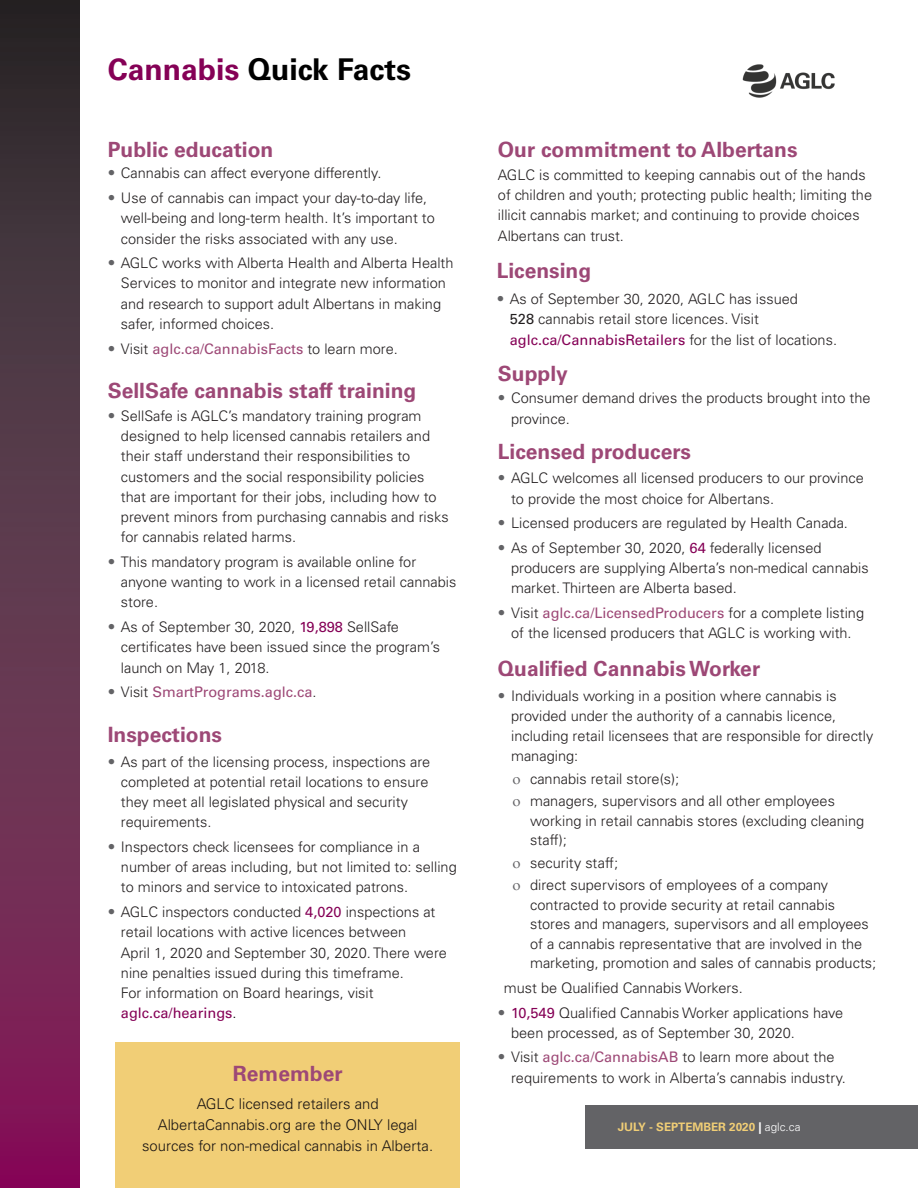
<style>
.page{position:relative;width:918px;height:1188px;background:#fff}
.page>*{position:absolute;margin:0;border:0;box-sizing:border-box;transform-origin:0 0}
.t1{font:700 30px "Univers LT Std";color:#000}
.t2{font:700 21px "Univers LT Std";color:#9d4876}
.t3{font:300 14.85px/21px "Univers LT Std";color:#1b1513;text-align:center}
.t4{font:300 14.55px/20.2px "Univers LT Std";color:#231f20}
.t5{font:14.55px "Univers LT Std";color:#9d4876}
.t6{font:700 11.7px "Univers LT Std";color:#f1ce76}
.s1{color:#850156}
.s2{font-size:15px;color:#636366}
.s3{font-weight:300;font-size:15px;color:#636366}
.s4{font-weight:300;color:#231f20}
.s5{font-weight:400}
.s6{font-weight:400;color:#850156}
.s7{font-weight:400;color:#9d4876}
.s8{color:#000}
.s9{color:#fff}
.s10{font-weight:300;color:#fff}
</style>
<div class="page">
<div style="left:115px;top:1042px;width:345px;height:146px;background:#f1ce76"></div>
<svg style="left:0;top:0;width:79px;height:1188px;background:#5c2e49"></svg>
<img style="left:742px;top:64px;width:93px;height:34px">
<div style="left:586px;top:1105px;width:332px;height:44px;background:#636366"></div>
<p class="t1" style="left:108px;top:52px;width:305px"><span class="s1">Cannabis</span> Quick Facts</p>
<p class="t2" style="left:498px;top:137px;width:301px">Our commitment to Albertans</p>
<p class="t4" style="left:498px;top:165px;width:376px">AGLC is committed to keeping cannabis out of the hands of children and youth; protecting public health; limiting the illicit cannabis market; and continuing to provide choices Albertans can trust.</p>
<p class="t2" style="left:108px;top:137px;width:167px">Public education</p>
<p class="t4" style="left:108px;top:163px;width:275px"><span class="s2">•</span> Cannabis can affect everyone differently.</p>
<p class="t4" style="left:121px;top:188px;width:315px;text-indent:-13px"><span class="s2">•</span> Use of cannabis can impact your day-to-day life, well-being and long-term health. It’s important to consider the risks associated with any use.</p>
<p class="t4" style="left:121px;top:253px;width:334px;text-indent:-13px"><span class="s2">•</span> AGLC works with Alberta Health and Alberta Health Services to monitor and integrate new information and research to support adult Albertans in making safer, informed choices.</p>
<p class="t5" style="left:108px;top:340px;width:292px"><span class="s3">•</span> <span class="s4">Visit</span> aglc.ca/CannabisFacts <span class="s4">to learn more.</span></p>
<p class="t2" style="left:497px;top:259px;width:96px">Licensing</p>
<p class="t4" style="left:510px;top:289px;width:329px;text-indent:-13px"><span class="s2">•</span> As of September 30, 2020, AGLC has issued<br><span class="s5">528</span> cannabis retail store licences. Visit <span class="s6">aglc.ca/CannabisRetailers</span> for the list of locations.</p>
<p class="t2" style="left:498px;top:361px;width:72px">Supply</p>
<p class="t4" style="left:511px;top:388px;width:361px;text-indent:-13px"><span class="s2">•</span> Consumer demand drives the products brought into the province.</p>
<p class="t2" style="left:108px;top:378px;width:310px">SellSafe cannabis staff training</p>
<p class="t4" style="left:121px;top:406px;width:329px;text-indent:-13px"><span class="s2">•</span> SellSafe is AGLC’s mandatory training program designed to help licensed cannabis retailers and their staff understand their responsibilities to customers and the social responsibility policies that are important for their jobs, including how to prevent minors from purchasing cannabis and risks for cannabis related harms.</p>
<p class="t4" style="left:121px;top:552px;width:337px;text-indent:-13px"><span class="s2">•</span> This mandatory program is available online for anyone wanting to work in a licensed retail cannabis store.</p>
<p class="t4" style="left:121px;top:617px;width:321px;text-indent:-13px"><span class="s2">•</span> As of September 30, 2020, <span class="s6">19,898</span> SellSafe certificates have been issued since the program’s launch on May 1, 2018.</p>
<p class="t5" style="left:108px;top:683px;width:210px"><span class="s3">•</span> <span class="s4">Visit</span> SmartPrograms.aglc.ca<span class="s4">.</span></p>
<p class="t2" style="left:498px;top:439px;width:195px">Licensed producers</p>
<p class="t4" style="left:511px;top:468px;width:354px;text-indent:-13px"><span class="s2">•</span> AGLC welcomes all licensed producers to our province to provide the most choice for Albertans.</p>
<p class="t4" style="left:498px;top:513px;width:352px"><span class="s2">•</span> Licensed producers are regulated by Health Canada.</p>
<p class="t4" style="left:511px;top:538px;width:359px;text-indent:-13px"><span class="s2">•</span> As of September 30, 2020, <span class="s6">64</span> federally licensed producers are supplying Alberta’s non-medical cannabis market. Thirteen are Alberta based.</p>
<p class="t4" style="left:498px;top:603px;width:368px;text-align:center"><span class="s2">•</span> Visit <span class="s7">aglc.ca/LicensedProducers</span> for a complete listing of the licensed producers that AGLC is working with.</p>
<p class="t2" style="left:498px;top:656px;width:264px">Qualified Cannabis Worker</p>
<p class="t4" style="left:511px;top:685px;width:364px;text-indent:-13px"><span class="s2">•</span> Individuals working in a position where cannabis is provided under the authority of a cannabis licence, including retail licensees that are responsible for directly managing:</p>
<p class="t4" style="left:530px;top:768px;width:151px">cannabis retail store(s);</p>
<p class="t4" style="left:530px;top:791px;width:336px;line-height:19.5px">managers, supervisors and all other employees working in retail cannabis stores (excluding cleaning staff);</p>
<p class="t4" style="left:530px;top:852px;width:90px">security staff;</p>
<p class="t4" style="left:530px;top:875px;width:348px;line-height:19.5px">direct supervisors of employees of a company contracted to provide security at retail cannabis stores and managers, supervisors and all employees of a cannabis representative that are involved in the marketing, promotion and sales of cannabis products;</p>
<p class="t4" style="left:504px;top:978px;width:240px">must be Qualified Cannabis Workers.</p>
<p class="t4" style="left:511px;top:1002px;width:334px;text-indent:-13px"><span class="s2">•</span> <span class="s6">10,549</span> Qualified Cannabis Worker applications have been processed, as of September 30, 2020.</p>
<p class="t4" style="left:498px;top:1047px;width:338px"><span class="s2">•</span> Visit <span class="s7">aglc.ca/CannabisAB</span> to learn more about the</p>
<p class="t2" style="left:108px;top:722px;width:116px">Inspections</p>
<p class="t4" style="left:121px;top:751px;width:311px;text-indent:-13px"><span class="s2">•</span> As part of the licensing process, inspections are completed at potential retail locations to ensure they meet all legislated physical and security requirements.</p>
<p class="t4" style="left:121px;top:837px;width:337px;text-indent:-13px"><span class="s2">•</span> Inspectors check licensees for compliance in a number of areas including, but not limited to: selling to minors and service to intoxicated patrons.</p>
<p class="t4" style="left:121px;top:902px;width:328px;text-indent:-13px"><span class="s2">•</span> AGLC inspectors conducted <span class="s6">4,020</span> inspections at retail locations with active licences between<br>April 1, 2020 and September 30, 2020. There were nine penalties issued during this timeframe.<br>For information on Board hearings, visit <span class="s6">aglc.ca/hearings</span><span class="s8">.</span></p>
<p class="t2" style="left:233px;top:1061px;width:111px">Remember</p>
<p class="t4" style="left:511px;top:1067px;width:336px">requirements to work in Alberta’s cannabis industry.</p>
<p class="t3" style="left:142px;top:1093px;width:292px">AGLC licensed retailers and<br>AlbertaCannabis.org are the ONLY legal sources for non-medical cannabis in Alberta.</p>
<p class="t6" style="left:618px;top:1120px;width:184px">JULY - SEPTEMBER 2020 <span class="s9">|</span> <span class="s10">aglc.ca</span></p>
</div>
